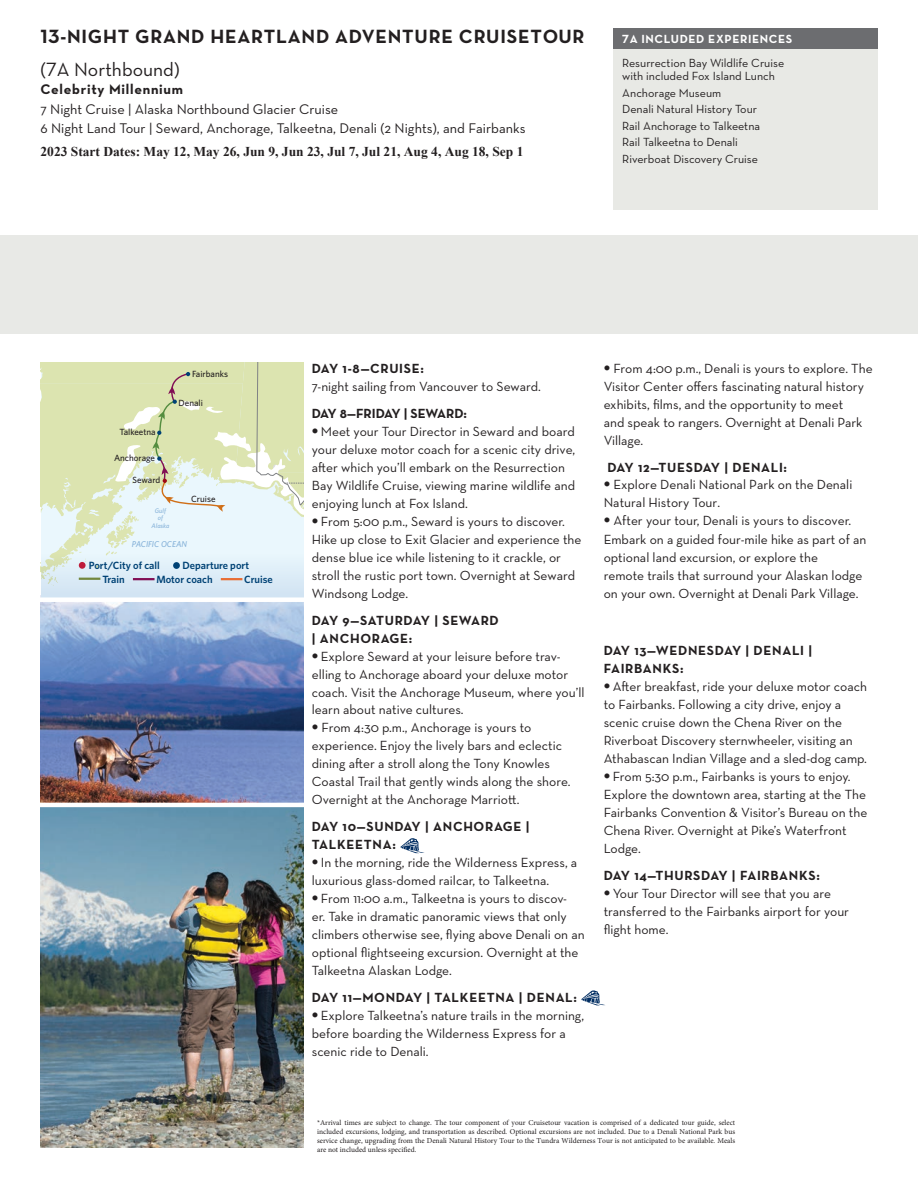
<style>
.page{position:relative;width:918px;height:1188px;background:#fff}
.page>*{position:absolute;margin:0;border:0;box-sizing:border-box;transform-origin:0 0}
.t1{font:700 19.5px "Neutraface Text";letter-spacing:.04em;color:#231f20}
.t2{font:19.5px "Neutraface Text";color:#231f20}
.t3{font:14.25px/19.4px "Neutraface Text";color:#231f20}
.t4{font:700 14.25px "Neutraface Text";letter-spacing:.05em;color:#231f20}
.t5{font:13.5px/18px "Neutraface Text";color:#231f20}
.t6{font:700 13.5px/18px "Neutraface Text";letter-spacing:.05em;color:#231f20}
.t7{font:700 13.5px "Times New Roman";color:#231f20}
.t8{font:700 13.5px "Neutraface Text";letter-spacing:-.01em;color:#231f20}
.t9{font:12px/16.5px "Neutraface Text";color:#231f20}
.t10{font:700 12px "Neutraface Text";letter-spacing:.05em;color:#fff}
.t11{font:600 10.5px "Whitney";color:#004275}
.t12{font:500 9px "Whitney";color:#231f20}
.t13{font:italic 500 8.55px "Whitney";color:#86b2d9}
.t14{font:7.5px/9px "Minion Pro";color:#231f20;text-align:justify}
.t15{font:italic 500 6.6px/7.5px "Whitney";color:#86b2d9;text-align:center}
.s1{font-family:"Ano"}
</style>
<div class="page">
<div style="left:613px;top:28px;width:265px;height:21px;background:#6c6d70"></div>
<div style="left:613px;top:49px;width:265px;height:161px;background:#e8e9e5"></div>
<img style="left:41px;top:602px;width:262px;height:545px">
<div style="left:0;top:235px;width:918px;height:99px;background:#e8e9e6"></div>
<svg style="left:400px;top:838px;width:25px;height:15px"></svg>
<svg style="left:41px;top:362px;width:262px;height:191px;background:#e0e9ca"></svg>
<svg style="left:41px;top:553px;width:262px;height:44px;background:#dcebf4"></svg>
<hr style="left:79px;top:578px;width:21px;height:2px;background:#73873d">
<hr style="left:133px;top:578px;width:22px;height:2px;background:#810e54">
<hr style="left:221px;top:578px;width:21px;height:2px;background:#e86d33">
<div style="left:79px;top:562px;width:7px;height:7px;background:#be1c3b;border-radius:50%"></div>
<div style="left:173px;top:562px;width:7px;height:7px;background:#004275;border-radius:50%"></div>
<hr style="left:30px;top:803px;width:281px;height:4px;background:#fff">
<svg style="left:581px;top:990px;width:24px;height:15px"></svg>
<h1 class="t1" style="left:40px;top:24px;width:545px">13-NIGHT GRAND HEARTLAND ADVENTURE CRUISETOUR</h1>
<h1 class="t2" style="left:40px;top:57px;width:141px">(7A Northbound)</h1>
<p class="t4" style="left:40px;top:80px;width:144px">Celebrity Millennium</p>
<p class="t3" style="left:40px;top:99px;width:487px">7 Night Cruise | Alaska Northbound Glacier Cruise<br>6 Night Land Tour | Seward, Anchorage, Talkeetna, Denali (2 Nights), and Fairbanks</p>
<p class="t7" style="left:40px;top:142px;width:485px">2023 Start Dates: May 12, May 26, Jun 9, Jun 23, Jul 7, Jul 21, Aug 4, Aug 18, Sep 1</p>
<p class="t10" style="left:622px;top:31px;width:171px">7A INCLUDED EXPERIENCES</p>
<p class="t9" style="left:622px;top:56px;width:163px;line-height:13.5px">Resurrection Bay Wildlife Cruise with included Fox Island Lunch</p>
<p class="t9" style="left:622px;top:84px;width:139px">Anchorage Museum<br>Denali Natural History Tour<br>Rail Anchorage to Talkeetna<br>Rail Talkeetna to Denali<br>Riverboat Discovery Cruise</p>
<p class="t12" style="left:192px;top:368px;width:37px">Fairbanks</p>
<p class="t12" style="left:119px;top:426px;width:38px">Talkeetna</p>
<p class="t12" style="left:114px;top:453px;width:43px">Anchorage</p>
<p class="t12" style="left:133px;top:475px;width:29px">Seward</p>
<p class="t12" style="left:179px;top:397px;width:26px">Denali</p>
<p class="t12" style="left:191px;top:493px;width:26px">Cruise</p>
<p class="t15" style="left:152px;top:506px;width:19px">Gulf of<br>Alaska</p>
<p class="t13" style="left:132px;top:539px;width:57px">PACIFIC OCEAN</p>
<p class="t11" style="left:89px;top:559px;width:73px">Port/City of call</p>
<p class="t11" style="left:182px;top:559px;width:68px">Departure port</p>
<p class="t11" style="left:102px;top:573px;width:24px">Train</p>
<p class="t11" style="left:156px;top:573px;width:58px">Motor coach</p>
<p class="t11" style="left:244px;top:573px;width:30px">Cruise</p>
<p class="t6" style="left:312px;top:359px;width:114px">DAY 1-8—CRUISE:</p>
<p class="t5" style="left:312px;top:377px;width:231px">7-night sailing from Vancouver to Seward.</p>
<p class="t8" style="left:312px;top:404px;width:157px">DAY 8—FRIDAY | SEWARD:</p>
<p class="t5" style="left:312px;top:422px;width:265px"><span class="s1">•</span> Meet your Tour Director in Seward and board your deluxe motor coach for a scenic city drive, after which you’ll embark on the Resurrection Bay Wildlife Cruise, viewing marine wildlife and enjoying lunch at Fox Island.</p>
<p class="t5" style="left:312px;top:512px;width:271px"><span class="s1">•</span> From 5:00 p.m., Seward is yours to discover.<br>Hike up close to Exit Glacier and experience the dense blue ice while listening to it crackle, or stroll the rustic port town. Overnight at Seward Windsong Lodge.</p>
<p class="t6" style="left:312px;top:611px;width:188px">DAY 9—SATURDAY | SEWARD | ANCHORAGE:</p>
<p class="t5" style="left:312px;top:647px;width:274px"><span class="s1">•</span> Explore Seward at your leisure before trav&shy;elling to Anchorage aboard your deluxe motor coach. Visit the Anchorage Museum, where you’ll learn about native cultures.</p>
<p class="t5" style="left:312px;top:719px;width:260px"><span class="s1">•</span> From 4:30 p.m., Anchorage is yours to experience. Enjoy the lively bars and eclectic dining after a stroll along the Tony Knowles Coastal Trail that gently winds along the shore.<br>Overnight at the Anchorage Marriott.</p>
<p class="t6" style="left:312px;top:818px;width:219px">DAY 10—SUNDAY | ANCHORAGE |<br>TALKEETNA:</p>
<p class="t5" style="left:312px;top:854px;width:267px"><span class="s1">•</span> In the morning, ride the Wilderness Express, a luxurious glass-domed railcar, to Talkeetna.</p>
<p class="t5" style="left:312px;top:890px;width:274px"><span class="s1">•</span> From 11:00 a.m., Talkeetna is yours to discov-<br>er. Take in dramatic panoramic views that only climbers otherwise see, flying above Denali on an optional flightseeing excursion. Overnight at the Talkeetna Alaskan Lodge.</p>
<p class="t6" style="left:312px;top:989px;width:267px">DAY 11—MONDAY | TALKEETNA | DENAL:</p>
<p class="t5" style="left:312px;top:1007px;width:274px"><span class="s1">•</span> Explore Talkeetna’s nature trails in the morning, before boarding the Wilderness Express for a scenic ride to Denali.</p>
<p class="t5" style="left:604px;top:359px;width:270px"><span class="s1">•</span> From 4:00 p.m., Denali is yours to explore. The Visitor Center offers fascinating natural history exhibits, films, and the opportunity to meet<br>and speak to rangers. Overnight at Denali Park Village.</p>
<p class="t6" style="left:607px;top:458px;width:181px">DAY 12—TUESDAY | DENALI:</p>
<p class="t5" style="left:604px;top:475px;width:250px"><span class="s1">•</span> Explore Denali National Park on the Denali<br>Natural History Tour.</p>
<p class="t5" style="left:604px;top:511px;width:264px"><span class="s1">•</span> After your tour, Denali is yours to discover.<br>Embark on a guided four-mile hike as part of an optional land excursion, or explore the<br>remote trails that surround your Alaskan lodge on your own. Overnight at Denali Park Village.</p>
<p class="t6" style="left:604px;top:641px;width:210px">DAY 13—WEDNESDAY | DENALI |<br>FAIRBANKS:</p>
<p class="t5" style="left:604px;top:677px;width:265px"><span class="s1">•</span> After breakfast, ride your deluxe motor coach to Fairbanks. Following a city drive, enjoy a scenic cruise down the Chena River on the Riverboat Discovery sternwheeler, visiting an Athabascan Indian Village and a sled-dog camp.</p>
<p class="t5" style="left:604px;top:767px;width:265px"><span class="s1">•</span> From 5:30 p.m., Fairbanks is yours to enjoy.<br>Explore the downtown area, starting at the The Fairbanks Convention &amp; Visitor’s Bureau on the Chena River. Overnight at Pike’s Waterfront Lodge.</p>
<p class="t6" style="left:604px;top:866px;width:218px">DAY 14—THURSDAY | FAIRBANKS:</p>
<p class="t5" style="left:604px;top:884px;width:247px"><span class="s1">•</span> Your Tour Director will see that you are transferred to the Fairbanks airport for your flight home.</p>
<p class="t14" style="left:317px;top:1118px;width:420px">*Arrival times are subject to change. The tour component of your Cruisetour vacation is comprised of a dedicated tour guide, select included excursions, lodging, and transportation as described. Optional excursions are not included. Due to a Denali National Park bus service change, upgrading from the Denali Natural History Tour to the Tundra Wilderness Tour is not anticipated to be available. Meals are not included unless specified.</p>
</div>
